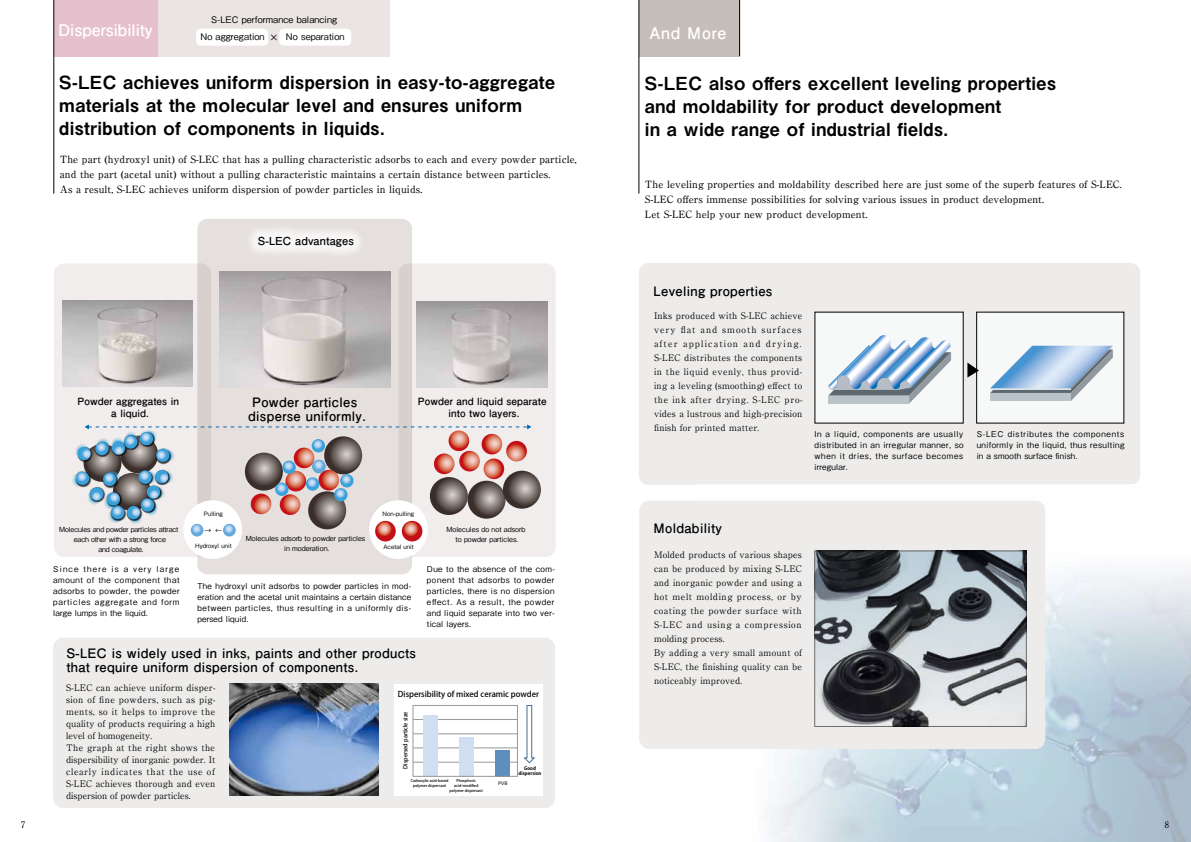
<style>
.page{position:relative;width:1191px;height:842px;background:#fff}
.page>*{position:absolute;margin:0;border:0;box-sizing:border-box;transform-origin:0 0}
.t1{font:18px/23px "Midashi Go Pro MB31";letter-spacing:.025em;color:#000}
.t2{font:700 16px "Futo Go B101 Pro";color:#fff}
.t3{font:700 13px/14px "Futo Go B101 Pro";letter-spacing:.025em;color:#000}
.t4{font:700 11px "Futo Go B101 Pro";letter-spacing:.01em;color:#000}
.t5{font:500 10px/15px "Ryumin Pro";letter-spacing:.01em;color:#000}
.t6{font:700 10px/12px "Futo Go B101 Pro";letter-spacing:.01em;color:#000;text-align:center}
.t7{font:9px/14px "Ryumin Pro";letter-spacing:.025em;color:#000}
.t8{font:500 9px "Gothic BBB Pro";letter-spacing:.01em;color:#000}
.t9{font:700 9px "Futo Min A101 Pro";color:#000}
.t10{font:9px "Shin Go Pro";color:#000}
.t11{font:500 8px/11px "Gothic BBB Pro";letter-spacing:.05em;color:#000;text-align:justify}
.t12{font:500 8px "Koz Go Pro";color:#000}
.t13{font:500 7px "Gothic BBB Pro";color:#000}
.t14{font:500 7px "Gothic BBB Pro";letter-spacing:-.02em;color:#000}
.t15{font:7px "Koz Go Pro";color:#000}
.t16{font:500 6px "Gothic BBB Pro";letter-spacing:.01em;color:#000}
.t17{font:500 5.7px "Koz Go Pro";color:#000}
.t18{font:5.7px "Calibri";color:#040000}
.t19{font:700 4.8px/5px "Koz Go Pro";color:#000;text-align:center}
.t20{font:500 3.8px/4.8px "Koz Go Pro";color:#000;text-align:center}
</style>
<div class="page">
<div style="left:53px;top:638px;width:502px;height:170px;background:#edeceb;border-radius:10px"></div>
<div style="left:394px;top:684px;width:148px;height:111px;background:#fff"></div>
<div style="left:54px;top:263px;width:157px;height:294px;background:#f0edec;border-radius:10px"></div>
<div style="left:398px;top:263px;width:157px;height:294px;background:#f0edec;border-radius:10px"></div>
<svg style="left:197px;top:219px;width:215px;height:355px;background:#e2dcd9"></svg>
<div style="left:639px;top:263px;width:501px;height:222px;background:#edeceb;border-radius:10px"></div>
<img style="left:769px;top:501px;width:422px;height:341px">
<img style="left:63px;top:301px;width:130px;height:85px">
<img style="left:417px;top:301px;width:130px;height:86px">
<img style="left:219px;top:272px;width:172px;height:116px">
<div style="left:815px;top:312px;width:148px;height:111px;background:#f7f8f8"></div>
<div style="left:976px;top:312px;width:147px;height:111px;background:#f7f8f8"></div>
<svg style="left:990px;top:346px;width:122px;height:55px"></svg>
<svg style="left:967px;top:363px;width:12px;height:15px"></svg>
<svg style="left:828px;top:335px;width:123px;height:69px"></svg>
<div style="left:639px;top:501px;width:406px;height:248px;background:#edeceb;border-radius:10px"></div>
<div style="left:155px;top:0;width:235px;height:57px;background:#eae5e3"></div>
<div style="left:54px;top:0;width:104px;height:57px;background:#e6c1cd"></div>
<hr style="left:54px;top:0;width:1px;height:194px;background:#000">
<div style="left:639px;top:0;width:101px;height:57px;background:#c6beb9"></div>
<hr style="left:639px;top:0;width:1px;height:194px;background:#000">
<hr style="left:739px;top:0;width:1px;height:56px;background:#000">
<div style="left:196px;top:29px;width:72px;height:17px;background:#fff;border-radius:4px"></div>
<div style="left:279px;top:29px;width:72px;height:17px;background:#fff;border-radius:4px"></div>
<img style="left:229px;top:684px;width:149px;height:112px">
<div style="left:243px;top:221px;width:126px;height:41px;background:#e5e0dd"></div>
<img style="left:249px;top:227px;width:114px;height:28px">
<svg style="left:503px;top:471px;width:38px;height:38px"></svg>
<img style="left:72px;top:475px;width:3px;height:10px">
<img style="left:75px;top:474px;width:1px;height:12px">
<hr style="left:413px;top:762px;width:104px;height:1px;background:#989898">
<hr style="left:413px;top:748px;width:104px;height:1px;background:#989898">
<hr style="left:413px;top:733px;width:104px;height:1px;background:#989898">
<hr style="left:413px;top:719px;width:104px;height:1px;background:#989898">
<div style="left:424px;top:715px;width:14px;height:61px;background:#cfdff1"></div>
<div style="left:495px;top:750px;width:14px;height:26px;background:#5e8ebe"></div>
<svg style="left:523px;top:705px;width:12px;height:59px"></svg>
<div style="left:459px;top:737px;width:15px;height:39px;background:#cfdff1"></div>
<div style="left:413px;top:705px;width:105px;height:71px;border:1px solid #989898"></div>
<svg style="left:816px;top:553px;width:208px;height:172px;background:#80858a"></svg>
<div style="left:814px;top:551px;width:212px;height:176px;border:1px solid #666464"></div>
<div style="left:183px;top:500px;width:59px;height:59px;background:#fff;border-radius:50%"></div>
<div style="left:369px;top:500px;width:59px;height:59px;background:#fff;border-radius:50%"></div>
<svg style="left:76px;top:424px;width:455px;height:112px"></svg>
<svg style="left:402px;top:521px;width:20px;height:20px"></svg>
<svg style="left:375px;top:521px;width:21px;height:20px"></svg>
<p class="t8" style="left:211px;top:12px;width:127px">S-LEC performance balancing</p>
<p class="t10" style="left:269px;top:30px;width:10px">×</p>
<h2 class="t2" style="left:58px;top:17px;width:96px">Dispersibility</h2>
<h2 class="t2" style="left:649px;top:20px;width:79px">And More</h2>
<h1 class="t1" style="left:59px;top:69px;width:497px">S-LEC achieves uniform dispersion in easy-to-aggregate materials at the molecular level and ensures uniform distribution of components in liquids.</h1>
<p class="t8" style="left:200px;top:30px;width:66px">No aggregation</p>
<p class="t8" style="left:286px;top:30px;width:60px">No separation</p>
<h1 class="t1" style="left:645px;top:69px;width:412px">S-LEC also offers excellent leveling properties and moldability for product development<br>in a wide range of industrial fields.</h1>
<p class="t5" style="left:60px;top:151px;width:518px">The part (hydroxyl unit) of S-LEC that has a pulling characteristic adsorbs to each and every powder particle, and the part (acetal unit) without a pulling characteristic maintains a certain distance between particles.<br>As a result, S-LEC achieves uniform dispersion of powder particles in liquids.</p>
<p class="t4" style="left:258px;top:232px;width:97px">S-LEC advantages</p>
<p class="t6" style="left:77px;top:394px;width:103px">Powder aggregates in a liquid.</p>
<h3 class="t3" style="left:248px;top:394px;width:119px;line-height:13.4px;text-align:center">Powder particles disperse uniformly.</h3>
<p class="t6" style="left:418px;top:394px;width:130px">Powder and liquid separate into two layers.</p>
<p class="t14" style="left:59px;top:524px;width:121px">Molecules and powder particles attract</p>
<p class="t14" style="left:74px;top:534px;width:94px">each other with a strong force</p>
<p class="t14" style="left:98px;top:544px;width:47px">and coagulate.</p>
<p class="t16" style="left:204px;top:509px;width:21px">Pulling</p>
<p class="t16" style="left:382px;top:509px;width:33px">Non-pulling</p>
<p class="t16" style="left:195px;top:541px;width:38px">Hydroxyl unit</p>
<p class="t16" style="left:383px;top:542px;width:32px">Acetal unit</p>
<p class="t13" style="left:446px;top:524px;width:80px">Molecules do not adsorb</p>
<p class="t15" style="left:204px;top:526px;width:19px">→ ←</p>
<p class="t13" style="left:246px;top:532px;width:121px">Molecules adsorb to powder particles</p>
<p class="t13" style="left:455px;top:534px;width:64px">to powder particles.</p>
<p class="t13" style="left:284px;top:542px;width:47px">in moderation.</p>
<p class="t11" style="left:53px;top:562px;width:128px">Since there is a very large amount of the component that adsorbs to powder, the powder particles aggregate and form large lumps in the liquid.</p>
<p class="t11" style="left:427px;top:562px;width:129px">Due to the absence of the com&shy;ponent that adsorbs to powder particles, there is no dispersion effect. As a result, the powder and liquid separate into two ver&shy;tical layers.</p>
<p class="t11" style="left:197px;top:579px;width:215px">The hydroxyl unit adsorbs to powder particles in mod&shy;eration and the acetal unit maintains a certain distance between particles, thus resulting in a uniformly dis&shy;persed liquid.</p>
<h3 class="t3" style="left:66px;top:645px;width:351px">S-LEC is widely used in inks, paints and other products that require uniform dispersion of components.</h3>
<p class="t7" style="left:66px;top:680px;width:151px;line-height:12px">S-LEC can achieve uniform disper&shy;sion of fine powders, such as pig&shy;ments, so it helps to improve the quality of products requiring a high level of homogeneity.<br>The graph at the right shows the dispersibility of inorganic powder. It clearly indicates that the use of<br>S-LEC achieves thorough and even dispersion of powder particles.</p>
<p class="t12" style="left:398px;top:689px;width:143px">Dispersibility of mixed ceramic powder</p>
<p class="t17" style="left:401px;top:769px;width:59px;rotate:-90deg">Dispersed particle size</p>
<p class="t19" style="left:518px;top:766px;width:24px">Good dispersion</p>
<p class="t20" style="left:411px;top:778px;width:39px">Carboxylic acid-based polymer dispersant</p>
<p class="t20" style="left:449px;top:778px;width:35px">Phosphoric acid-modified polymer dispersant</p>
<p class="t18" style="left:498px;top:780px;width:11px">PVB</p>
<p class="t5" style="left:645px;top:176px;width:478px">The leveling properties and moldability described here are just some of the superb features of S-LEC.<br>S-LEC offers immense possibilities for solving various issues in product development.<br>Let S-LEC help your new product development.</p>
<h3 class="t3" style="left:653px;top:282px;width:120px">Leveling properties</h3>
<p class="t7" style="left:654px;top:308px;width:150px;text-align:justify">Inks produced with S-LEC achieve very flat and smooth surfaces after application and drying.<br>S-LEC distributes the components in the liquid evenly, thus provid&shy;ing a leveling (smoothing) effect to the ink after drying. S-LEC pro&shy;vides a lustrous and high-precision finish for printed matter.</p>
<p class="t11" style="left:814px;top:427px;width:150px">In a liquid, components are usually distributed in an irregular manner, so when it dries, the surface becomes irregular.</p>
<p class="t11" style="left:976px;top:427px;width:149px">S-LEC distributes the components uniformly in the liquid, thus resulting in a smooth surface finish.</p>
<h3 class="t3" style="left:653px;top:520px;width:70px">Moldability</h3>
<p class="t7" style="left:654px;top:547px;width:149px">Molded products of various shapes can be produced by mixing S-LEC and inorganic powder and using a hot melt molding process, or by coating the powder surface with<br>S-LEC and using a compression molding process.<br>By adding a very small amount of<br>S-LEC, the finishing quality can be noticeably improved.</p>
<p class="t9" style="left:21px;top:817px;width:6px">7</p>
<p class="t9" style="left:1164px;top:817px;width:6px">8</p>
</div>
